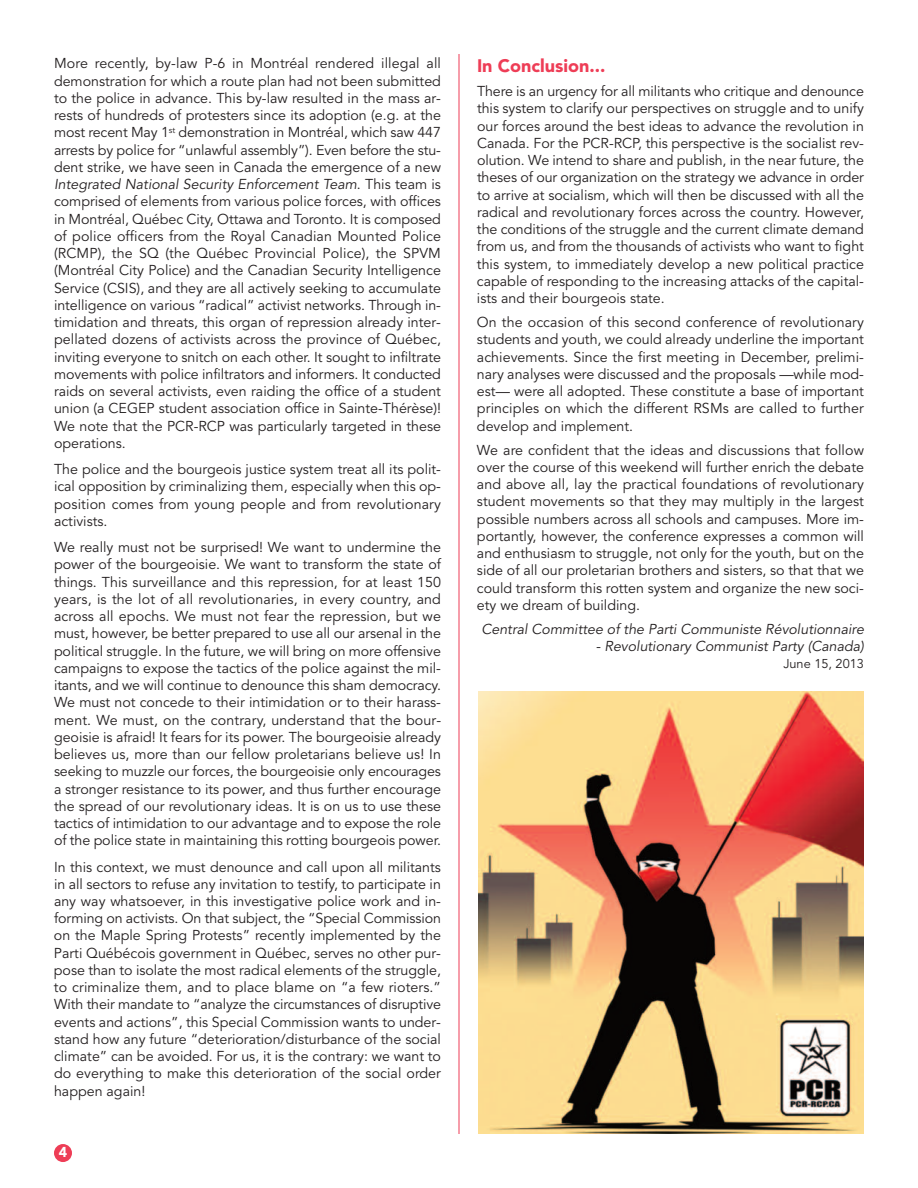
<style>
.page{position:relative;width:918px;height:1188px;background:#fff}
.page>*{position:absolute;margin:0;border:0;box-sizing:border-box;transform-origin:0 0}
.t1{font:900 18px "Avenir";color:#ee3d56}
.t2{font:14.25px/17.2px "Avenir";color:#231f20;text-align:justify}
.t3{font:italic 14.25px "Avenir";color:#231f20}
.t4{font:900 14.25px "Avenir";color:#fff}
.t5{font:12.75px "Avenir";color:#231f20}
.s1{font-style:italic}
</style>
<div class="page">
<hr style="left:459px;top:54px;width:1px;height:1080px;background:#ee3d56">
<div style="left:54px;top:1144px;width:18px;height:18px;background:#ee3d56;border-radius:50%"></div>
<img style="left:479px;top:692px;width:385px;height:442px">
<p class="t2" style="left:54px;top:55px;width:389px">More recently, by-law P-6 in Montréal rendered illegal all demonstration for which a route plan had not been submitted to the police in advance. This by-law resulted in the mass ar&shy;rests of hundreds of protesters since its adoption (e.g. at the most recent May 1<sup>st</sup> demonstration in Montréal, which saw 447 arrests by police for “unlawful assembly”). Even before the stu&shy;dent strike, we have seen in Canada the emergence of a new <span class="s1">Integrated National Security Enforcement Team</span>. This team is comprised of elements from various police forces, with offices in Montréal, Québec City, Ottawa and Toronto. It is composed of police officers from the Royal Canadian Mounted Police (RCMP), the SQ (the Québec Provincial Police), the SPVM (Montréal City Police) and the Canadian Security Intelligence Service (CSIS), and they are all actively seeking to accumulate intelligence on various “radical” activist networks. Through in&shy;timidation and threats, this organ of repression already inter&shy;pellated dozens of activists across the province of Québec, inviting everyone to snitch on each other. It sought to infiltrate movements with police infiltrators and informers. It conducted raids on several activists, even raiding the office of a student union (a CEGEP student association office in Sainte-Thérèse)!<br>We note that the PCR-RCP was particularly targeted in these operations.</p>
<p class="t2" style="left:54px;top:461px;width:389px">The police and the bourgeois justice system treat all its polit&shy;ical opposition by criminalizing them, especially when this op&shy;position comes from young people and from revolutionary activists.</p>
<p class="t2" style="left:54px;top:539px;width:389px">We really must not be surprised! We want to undermine the power of the bourgeoisie. We want to transform the state of things. This surveillance and this repression, for at least 150 years, is the lot of all revolutionaries, in every country, and across all epochs. We must not fear the repression, but we must, however, be better prepared to use all our arsenal in the political struggle. In the future, we will bring on more offensive campaigns to expose the tactics of the police against the mil&shy;itants, and we will continue to denounce this sham democracy.<br>We must not concede to their intimidation or to their harass&shy;ment. We must, on the contrary, understand that the bour&shy;geoisie is afraid! It fears for its power. The bourgeoisie already believes us, more than our fellow proletarians believe us! In seeking to muzzle our forces, the bourgeoisie only encourages a stronger resistance to its power, and thus further encourage the spread of our revolutionary ideas. It is on us to use these tactics of intimidation to our advantage and to expose the role of the police state in maintaining this rotting bourgeois power.</p>
<p class="t2" style="left:54px;top:858px;width:389px">In this context, we must denounce and call upon all militants in all sectors to refuse any invitation to testify, to participate in any way whatsoever, in this investigative police work and in&shy;forming on activists. On that subject, the “Special Commission on the Maple Spring Protests” recently implemented by the Parti Québécois government in Québec, serves no other pur&shy;pose than to isolate the most radical elements of the struggle, to criminalize them, and to place blame on “a few rioters.” With their mandate to “analyze the circumstances of disruptive events and actions”, this Special Commission wants to under&shy;stand how any future “deterioration/disturbance of the social climate” can be avoided. For us, it is the contrary: we want to do everything to make this deterioration of the social order happen again!</p>
<p class="t4" style="left:59px;top:1140px;width:10px">4</p>
<p class="t1" style="left:477px;top:50px;width:130px">In Conclusion...</p>
<p class="t2" style="left:477px;top:83px;width:389px">There is an urgency for all militants who critique and denounce this system to clarify our perspectives on struggle and to unify our forces around the best ideas to advance the revolution in Canada. For the PCR-RCP, this perspective is the socialist rev&shy;olution. We intend to share and publish, in the near future, the theses of our organization on the strategy we advance in order to arrive at socialism, which will then be discussed with all the radical and revolutionary forces across the country. However, the conditions of the struggle and the current climate demand from us, and from the thousands of activists who want to fight this system, to immediately develop a new political practice capable of responding to the increasing attacks of the capital&shy;ists and their bourgeois state.</p>
<p class="t2" style="left:477px;top:314px;width:389px">On the occasion of this second conference of revolutionary students and youth, we could already underline the important achievements. Since the first meeting in December, prelimi&shy;nary analyses were discussed and the proposals —while mod&shy;est— were all adopted. These constitute a base of important principles on which the different RSMs are called to further develop and implement.</p>
<p class="t2" style="left:477px;top:441px;width:389px">We are confident that the ideas and discussions that follow over the course of this weekend will further enrich the debate and above all, lay the practical foundations of revolutionary student movements so that they may multiply in the largest possible numbers across all schools and campuses. More im&shy;portantly, however, the conference expresses a common will and enthusiasm to struggle, not only for the youth, but on the side of all our proletarian brothers and sisters, so that that we could transform this rotten system and organize the new soci&shy;ety we dream of building.</p>
<p class="t3" style="left:481px;top:620px;width:384px">Central Committee of the Parti Communiste Révolutionnaire</p>
<p class="t3" style="left:596px;top:638px;width:270px">- Revolutionary Communist Party (Canada)</p>
<p class="t5" style="left:783px;top:656px;width:82px">June 15, 2013</p>
</div>
